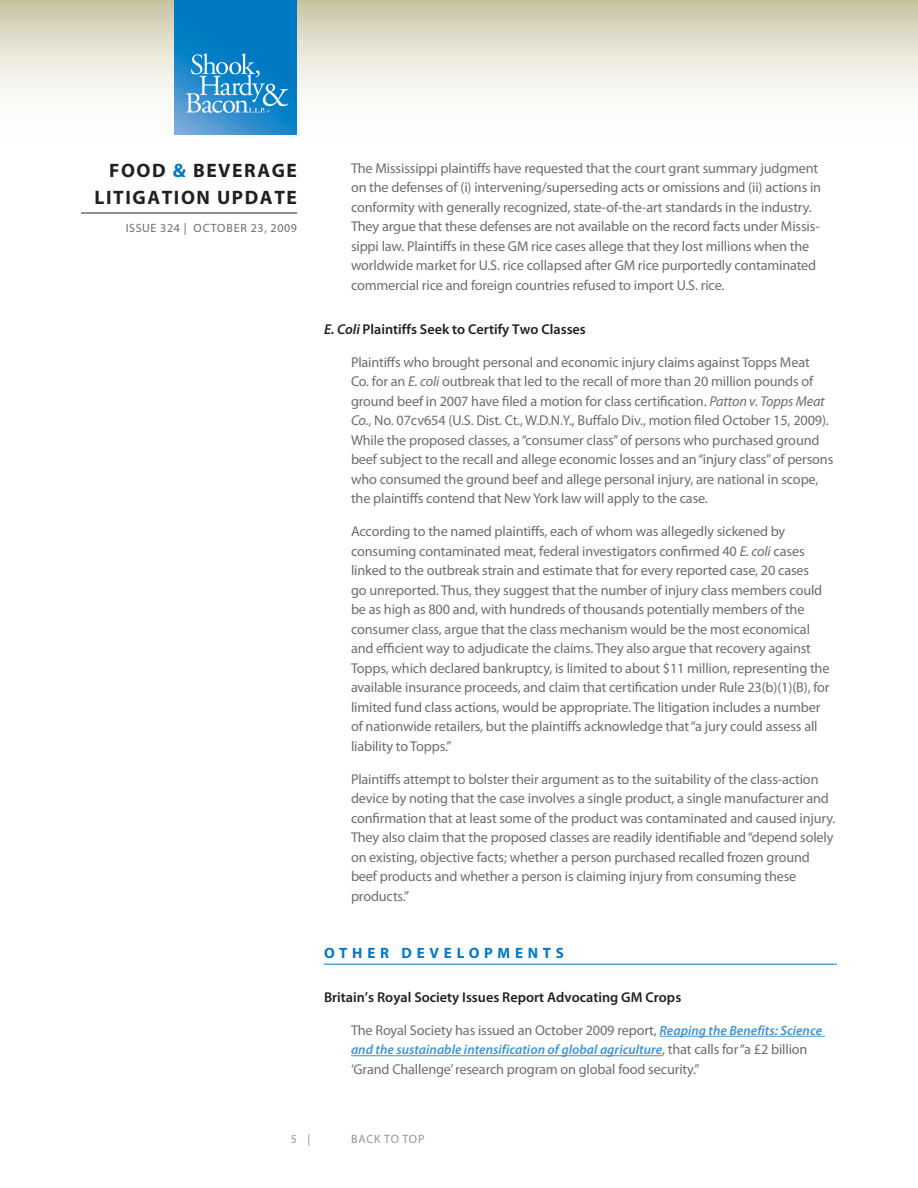
<style>
.page{position:relative;width:918px;height:1188px;background:#fff}
.page>*{position:absolute;margin:0;border:0;box-sizing:border-box;transform-origin:0 0}
.t1{font:700 19.5px/27px "Myriad Pro";letter-spacing:.08em;color:#231f20;text-align:right}
.Head{font:700 15px "Myriad Pro";letter-spacing:.32em;color:#0079c2}
.Body{font:14.25px/19.5px "Myriad Pro";letter-spacing:-.01em;color:#6c6d70}
.Subhead{font:600 14.25px "Myriad Pro";color:#231f20}
.Body-2{font:italic 600 13.5px "Myriad Pro";color:#4393cf}
.t2{font:12px "Myriad Pro";letter-spacing:.05em;color:#6c6d70}
.t3{font:12px "Myriad Pro";letter-spacing:.06em;color:#939598}
.s1{color:#0079c2}
.s2{font-style:italic}
.s3{font-weight:600;font-style:italic;font-size:13.5px;color:#4393cf}
.s4{font-weight:400;font-style:normal;font-size:14.25px;color:#6c6d70}
</style>
<div class="page">
<svg style="left:0;top:0;width:918px;height:135px"></svg>
<hr style="left:81px;top:213px;width:216px;height:1px;background:#231f20">
<img style="left:175px;top:0;width:122px;height:135px">
<hr style="left:324px;top:964px;width:513px;height:1px;background:#0079c2">
<hr style="left:659px;top:1036px;width:166px;height:1px;background:#4393cf">
<hr style="left:351px;top:1055px;width:311px;height:1px;background:#4393cf">
<h1 class="t1" style="left:94px;top:156px;width:204px">FOOD <span class="s1">&amp;</span> BEVERAGE<br>LITIGATION UPDATE</h1>
<p class="t2" style="left:126px;top:221px;width:173px">ISSUE 324 | OCTOBER 23, 2009</p>
<p class="Body" style="left:351px;top:158px;width:472px">The Mississippi plaintiffs have requested that the court grant summary judgment on the defenses of (i) intervening/superseding acts or omissions and (ii) actions in conformity with generally recognized, state-of-the-art standards in the industry.<br>They argue that these defenses are not available on the record facts under Missis&shy;sippi law. Plaintiffs in these GM rice cases allege that they lost millions when the worldwide market for U.S. rice collapsed after GM rice purportedly contaminated commercial rice and foreign countries refused to import U.S. rice.</p>
<p class="Subhead" style="left:324px;top:320px;width:263px"><span class="s2">E. Coli</span> Plaintiffs Seek to Certify Two Classes</p>
<p class="Body" style="left:351px;top:352px;width:484px">Plaintiffs who brought personal and economic injury claims against Topps Meat<br>Co. for an <span class="s2">E. coli</span> outbreak that led to the recall of more than 20 million pounds of ground beef in 2007 have filed a motion for class certification. <span class="s2">Patton v. Topps Meat Co.</span>, No. 07cv654 (U.S. Dist. Ct., W.D.N.Y., Buffalo Div., motion filed October 15, 2009).<br>While the proposed classes, a “consumer class” of persons who purchased ground beef subject to the recall and allege economic losses and an “injury class” of persons who consumed the ground beef and allege personal injury, are national in scope, the plaintiffs contend that New York law will apply to the case.</p>
<p class="Body" style="left:351px;top:522px;width:480px">According to the named plaintiffs, each of whom was allegedly sickened by consuming contaminated meat, federal investigators confirmed 40 <span class="s2">E. coli</span> cases linked to the outbreak strain and estimate that for every reported case, 20 cases<br>go unreported. Thus, they suggest that the number of injury class members could be as high as 800 and, with hundreds of thousands potentially members of the consumer class, argue that the class mechanism would be the most economical and efficient way to adjudicate the claims. They also argue that recovery against Topps, which declared bankruptcy, is limited to about $11 million, representing the available insurance proceeds, and claim that certification under Rule 23(b)(1)(B), for limited fund class actions, would be appropriate. The litigation includes a number of nationwide retailers, but the plaintiffs acknowledge that “a jury could assess all liability to Topps.”</p>
<p class="Body" style="left:351px;top:769px;width:486px">Plaintiffs attempt to bolster their argument as to the suitability of the class-action device by noting that the case involves a single product, a single manufacturer and confirmation that at least some of the product was contaminated and caused injury.<br>They also claim that the proposed classes are readily identifiable and “depend solely on existing, objective facts; whether a person purchased recalled frozen ground beef products and whether a person is claiming injury from consuming these products.”</p>
<p class="Head" style="left:324px;top:943px;width:241px">OTHER DEVELOPMENTS</p>
<p class="Subhead" style="left:324px;top:988px;width:359px">Britain’s Royal Society Issues Report Advocating GM Crops</p>
<p class="Body" style="left:351px;top:1020px;width:473px">The Royal Society has issued an October 2009 report, <span class="s3">Reaping the Benefits: Science</span></p>
<p class="Body-2" style="left:351px;top:1041px;width:458px">and the sustainable intensification of global agriculture<span class="s4">, that calls for “a £2 billion</span></p>
<p class="Body" style="left:351px;top:1059px;width:350px">‘Grand Challenge’ research program on global food security.”</p>
<p class="t3" style="left:291px;top:1132px;width:21px">5 |</p>
<p class="t3" style="left:351px;top:1132px;width:75px">BACK TO TOP</p>
</div>
